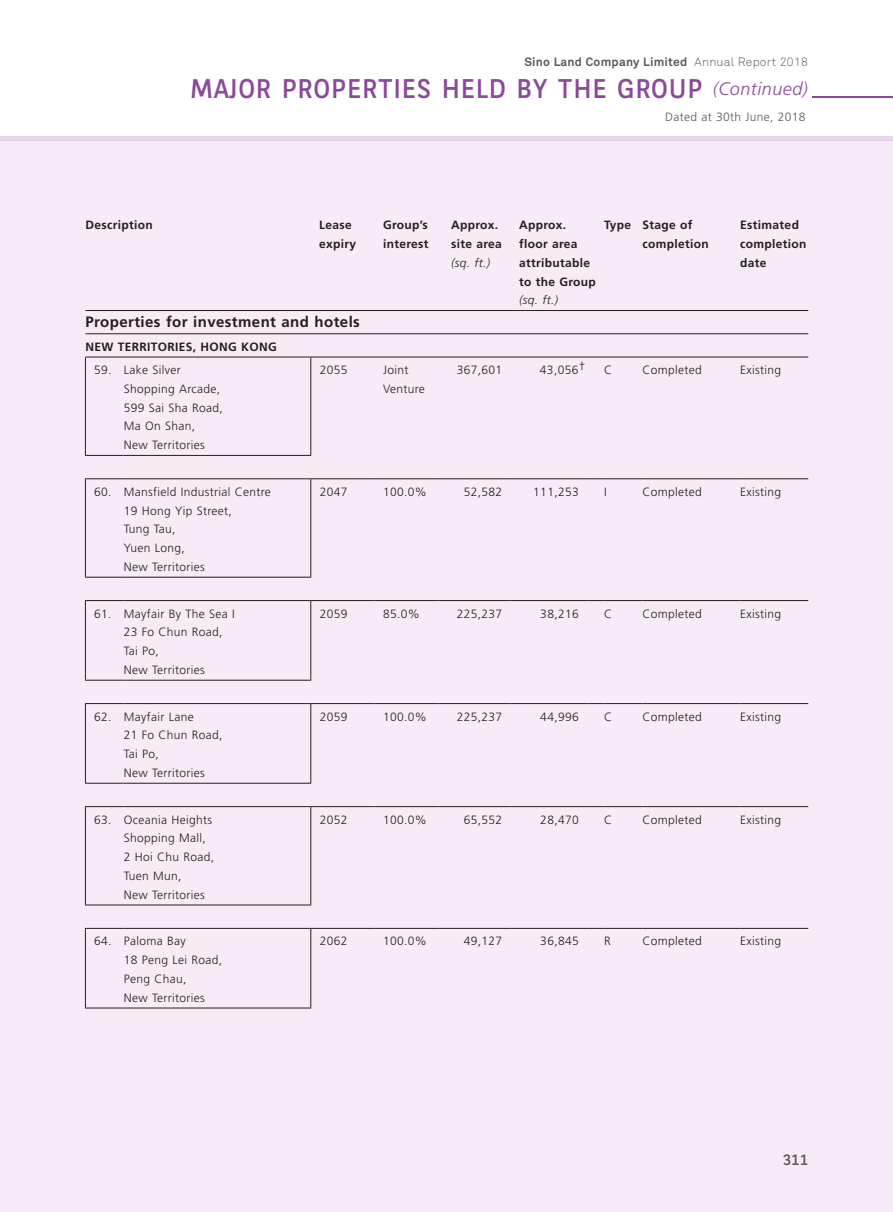
<style>
.page{position:relative;width:893px;height:1212px;background:#fff}
.page>*{position:absolute;margin:0;border:0;box-sizing:border-box;transform-origin:0 0}
.t1{font:27px "BNPP Sans";letter-spacing:.025em;color:#8b4999}
.t2{font:700 15px "Frutiger LT Std";letter-spacing:.03em;color:#231f20}
.t3{font:15px "BNPP Sans";color:#57585a}
.t4{font:300 12px/18.8px "Frutiger LT Std";letter-spacing:.03em;color:#231f20}
.t5{font:700 12px/18.8px "Frutiger LT Std";letter-spacing:.03em;color:#231f20}
.t6{font:700 12px "Akkurat Pro";letter-spacing:.02em;color:#57585a}
.t7{font:300 12px "Frutiger LT Std";letter-spacing:.03em;color:#57585a}
.t8{font:italic 300 12px "Frutiger LT Std";color:#231f20}
.s1{font-family:"Akkurat Light Pro";font-weight:400}
.s2{font-family:"Frutiger LT Std";font-weight:300;font-style:italic;font-size:18px}
.s3{font-weight:300;font-style:italic}
</style>
<div class="page">
<div style="left:0;top:140px;width:893px;height:1072px;background:#f6ecf5"></div>
<hr style="left:0;top:136px;width:893px;height:4px;background:#ebd9eb">
<hr style="left:812px;top:96px;width:81px;height:1px;background:#8b4999">
<hr style="left:85px;top:357px;width:1px;height:98px;background:#231f20">
<hr style="left:310px;top:357px;width:1px;height:98px;background:#231f20">
<hr style="left:85px;top:455px;width:39px;height:1px;background:#231f20">
<hr style="left:124px;top:455px;width:187px;height:1px;background:#231f20">
<hr style="left:85px;top:479px;width:1px;height:98px;background:#231f20">
<hr style="left:310px;top:479px;width:1px;height:98px;background:#231f20">
<hr style="left:85px;top:577px;width:39px;height:1px;background:#231f20">
<hr style="left:124px;top:577px;width:187px;height:1px;background:#231f20">
<hr style="left:85px;top:601px;width:1px;height:79px;background:#231f20">
<hr style="left:310px;top:601px;width:1px;height:79px;background:#231f20">
<hr style="left:85px;top:680px;width:39px;height:1px;background:#231f20">
<hr style="left:124px;top:680px;width:187px;height:1px;background:#231f20">
<hr style="left:85px;top:704px;width:1px;height:79px;background:#231f20">
<hr style="left:310px;top:704px;width:1px;height:79px;background:#231f20">
<hr style="left:85px;top:783px;width:39px;height:1px;background:#231f20">
<hr style="left:124px;top:783px;width:187px;height:1px;background:#231f20">
<hr style="left:85px;top:807px;width:1px;height:97px;background:#231f20">
<hr style="left:310px;top:807px;width:1px;height:97px;background:#231f20">
<hr style="left:85px;top:904px;width:39px;height:1px;background:#231f20">
<hr style="left:124px;top:904px;width:187px;height:1px;background:#231f20">
<hr style="left:85px;top:929px;width:1px;height:78px;background:#231f20">
<hr style="left:310px;top:929px;width:1px;height:78px;background:#231f20">
<hr style="left:85px;top:1007px;width:39px;height:1px;background:#231f20">
<hr style="left:124px;top:1007px;width:187px;height:1px;background:#231f20">
<hr style="left:85px;top:928px;width:39px;height:1px;background:#231f20">
<hr style="left:124px;top:928px;width:187px;height:1px;background:#231f20">
<hr style="left:311px;top:928px;width:64px;height:1px;background:#231f20">
<hr style="left:375px;top:928px;width:63px;height:1px;background:#231f20">
<hr style="left:438px;top:928px;width:73px;height:1px;background:#231f20">
<hr style="left:511px;top:928px;width:76px;height:1px;background:#231f20">
<svg style="left:587px;top:928px;width:17px;height:1px"></svg>
<hr style="left:604px;top:928px;width:38px;height:1px;background:#231f20">
<hr style="left:642px;top:928px;width:98px;height:1px;background:#231f20">
<hr style="left:740px;top:928px;width:68px;height:1px;background:#231f20">
<hr style="left:85px;top:806px;width:39px;height:1px;background:#231f20">
<hr style="left:124px;top:806px;width:187px;height:1px;background:#231f20">
<hr style="left:311px;top:806px;width:64px;height:1px;background:#231f20">
<hr style="left:375px;top:806px;width:63px;height:1px;background:#231f20">
<hr style="left:438px;top:806px;width:73px;height:1px;background:#231f20">
<hr style="left:511px;top:806px;width:76px;height:1px;background:#231f20">
<svg style="left:587px;top:806px;width:17px;height:1px"></svg>
<hr style="left:604px;top:806px;width:38px;height:1px;background:#231f20">
<hr style="left:642px;top:806px;width:98px;height:1px;background:#231f20">
<hr style="left:740px;top:806px;width:68px;height:1px;background:#231f20">
<hr style="left:85px;top:703px;width:39px;height:1px;background:#231f20">
<hr style="left:124px;top:703px;width:187px;height:1px;background:#231f20">
<hr style="left:311px;top:703px;width:64px;height:1px;background:#231f20">
<hr style="left:375px;top:703px;width:63px;height:1px;background:#231f20">
<hr style="left:438px;top:703px;width:73px;height:1px;background:#231f20">
<hr style="left:511px;top:703px;width:76px;height:1px;background:#231f20">
<svg style="left:587px;top:703px;width:17px;height:1px"></svg>
<hr style="left:604px;top:703px;width:38px;height:1px;background:#231f20">
<hr style="left:642px;top:703px;width:98px;height:1px;background:#231f20">
<hr style="left:740px;top:703px;width:68px;height:1px;background:#231f20">
<hr style="left:85px;top:600px;width:39px;height:1px;background:#231f20">
<hr style="left:124px;top:600px;width:187px;height:1px;background:#231f20">
<hr style="left:311px;top:600px;width:64px;height:1px;background:#231f20">
<hr style="left:375px;top:600px;width:63px;height:1px;background:#231f20">
<hr style="left:438px;top:600px;width:73px;height:1px;background:#231f20">
<hr style="left:511px;top:600px;width:76px;height:1px;background:#231f20">
<svg style="left:587px;top:600px;width:17px;height:1px"></svg>
<hr style="left:604px;top:600px;width:38px;height:1px;background:#231f20">
<hr style="left:642px;top:600px;width:98px;height:1px;background:#231f20">
<hr style="left:740px;top:600px;width:68px;height:1px;background:#231f20">
<hr style="left:85px;top:478px;width:39px;height:1px;background:#231f20">
<hr style="left:124px;top:478px;width:187px;height:1px;background:#231f20">
<hr style="left:311px;top:478px;width:64px;height:1px;background:#231f20">
<hr style="left:375px;top:478px;width:63px;height:1px;background:#231f20">
<hr style="left:438px;top:478px;width:73px;height:1px;background:#231f20">
<hr style="left:511px;top:478px;width:76px;height:1px;background:#231f20">
<svg style="left:587px;top:478px;width:17px;height:1px"></svg>
<hr style="left:604px;top:478px;width:38px;height:1px;background:#231f20">
<hr style="left:642px;top:478px;width:98px;height:1px;background:#231f20">
<hr style="left:740px;top:478px;width:68px;height:1px;background:#231f20">
<hr style="left:85px;top:310px;width:723px;height:1px;background:#231f20">
<hr style="left:85px;top:333px;width:723px;height:1px;background:#231f20">
<hr style="left:85px;top:357px;width:723px;height:1px;background:#231f20">
<p class="t6" style="left:524px;top:54px;width:285px">Sino Land Company Limited <span class="s1">Annual Report 2018</span></p>
<h1 class="t1" style="left:190px;top:70px;width:619px">MAJOR PROPERTIES HELD BY THE GROUP <span class="s2">(Continued)</span></h1>
<p class="t7" style="left:665px;top:110px;width:142px">Dated at 30th June, 2018</p>
<p class="t5" style="left:85px;top:216px;width:69px">Description</p>
<p class="t5" style="left:319px;top:216px;width:39px">Lease expiry</p>
<p class="t5" style="left:383px;top:216px;width:47px">Group’s interest</p>
<p class="t5" style="left:451px;top:216px;width:52px">Approx. site area <span class="s3">(sq. ft.)</span></p>
<p class="t5" style="left:519px;top:216px;width:78px">Approx. floor area attributable to the Group</p>
<p class="t5" style="left:642px;top:216px;width:68px;text-indent:-38px">Type Stage of completion</p>
<p class="t5" style="left:740px;top:216px;width:68px">Estimated completion date</p>
<p class="t8" style="left:519px;top:293px;width:41px">(sq. ft.)</p>
<p class="t2" style="left:85px;top:313px;width:276px">Properties for investment and hotels</p>
<p class="t5" style="left:85px;top:337px;width:41px">NEW TERRITORIES</p>
<p class="t5" style="left:193px;top:337px;width:86px">, HONG KONG</p>
<p class="t4" style="left:124px;top:361px;width:101px;text-indent:-29px">59. Lake Silver<br>Shopping Arcade,<br>599 Sai Sha Road,<br>Ma On Shan,<br>New Territories</p>
<p class="t4" style="left:320px;top:361px;width:29px">2055</p>
<p class="t4" style="left:383px;top:361px;width:43px">Joint<br>Venture</p>
<p class="t4" style="left:457px;top:361px;width:47px">367,601</p>
<p class="t4" style="left:540px;top:361px;width:47px">43,056†</p>
<p class="t4" style="left:604px;top:361px;width:10px">C</p>
<p class="t4" style="left:642px;top:361px;width:61px">Completed</p>
<p class="t4" style="left:740px;top:361px;width:43px">Existing</p>
<p class="t4" style="left:124px;top:482px;width:149px;text-indent:-29px">60. Mansfield Industrial Centre<br>19 Hong Yip Street,<br>Tung Tau,<br>Yuen Long,<br>New Territories</p>
<p class="t4" style="left:320px;top:482px;width:29px">2047</p>
<p class="t4" style="left:383px;top:482px;width:45px">100.0%</p>
<p class="t4" style="left:464px;top:482px;width:40px">52,582</p>
<p class="t4" style="left:533px;top:482px;width:47px">111,253</p>
<p class="t4" style="left:604px;top:482px;width:4px">I</p>
<p class="t4" style="left:642px;top:482px;width:61px">Completed</p>
<p class="t4" style="left:740px;top:482px;width:43px">Existing</p>
<p class="t4" style="left:124px;top:604px;width:113px;text-indent:-29px">61. Mayfair By The Sea I<br>23 Fo Chun Road,<br>Tai Po,<br>New Territories</p>
<p class="t4" style="left:320px;top:604px;width:29px">2059</p>
<p class="t4" style="left:383px;top:604px;width:38px">85.0%</p>
<p class="t4" style="left:457px;top:604px;width:47px">225,237</p>
<p class="t4" style="left:540px;top:604px;width:40px">38,216</p>
<p class="t4" style="left:604px;top:604px;width:10px">C</p>
<p class="t4" style="left:642px;top:604px;width:61px">Completed</p>
<p class="t4" style="left:740px;top:604px;width:43px">Existing</p>
<p class="t4" style="left:124px;top:707px;width:100px;text-indent:-29px">62. Mayfair Lane<br>21 Fo Chun Road,<br>Tai Po,<br>New Territories</p>
<p class="t4" style="left:320px;top:707px;width:29px">2059</p>
<p class="t4" style="left:383px;top:707px;width:45px">100.0%</p>
<p class="t4" style="left:457px;top:707px;width:47px">225,237</p>
<p class="t4" style="left:540px;top:707px;width:40px">44,996</p>
<p class="t4" style="left:604px;top:707px;width:10px">C</p>
<p class="t4" style="left:642px;top:707px;width:61px">Completed</p>
<p class="t4" style="left:740px;top:707px;width:43px">Existing</p>
<p class="t4" style="left:124px;top:810px;width:92px;text-indent:-29px">63. Oceania Heights<br>Shopping Mall,<br>2 Hoi Chu Road,<br>Tuen Mun,<br>New Territories</p>
<p class="t4" style="left:320px;top:810px;width:29px">2052</p>
<p class="t4" style="left:383px;top:810px;width:45px">100.0%</p>
<p class="t4" style="left:464px;top:810px;width:40px">65,552</p>
<p class="t4" style="left:540px;top:810px;width:40px">28,470</p>
<p class="t4" style="left:604px;top:810px;width:10px">C</p>
<p class="t4" style="left:642px;top:810px;width:61px">Completed</p>
<p class="t4" style="left:740px;top:810px;width:43px">Existing</p>
<p class="t4" style="left:124px;top:932px;width:100px;text-indent:-29px">64. Paloma Bay<br>18 Peng Lei Road,<br>Peng Chau,<br>New Territories</p>
<p class="t4" style="left:320px;top:932px;width:29px">2062</p>
<p class="t4" style="left:383px;top:932px;width:45px">100.0%</p>
<p class="t4" style="left:464px;top:932px;width:40px">49,127</p>
<p class="t4" style="left:540px;top:932px;width:40px">36,845</p>
<p class="t4" style="left:604px;top:932px;width:8px">R</p>
<p class="t4" style="left:642px;top:932px;width:61px">Completed</p>
<p class="t4" style="left:740px;top:932px;width:43px">Existing</p>
<p class="t3" style="left:783px;top:1150px;width:26px">311</p>
</div>
